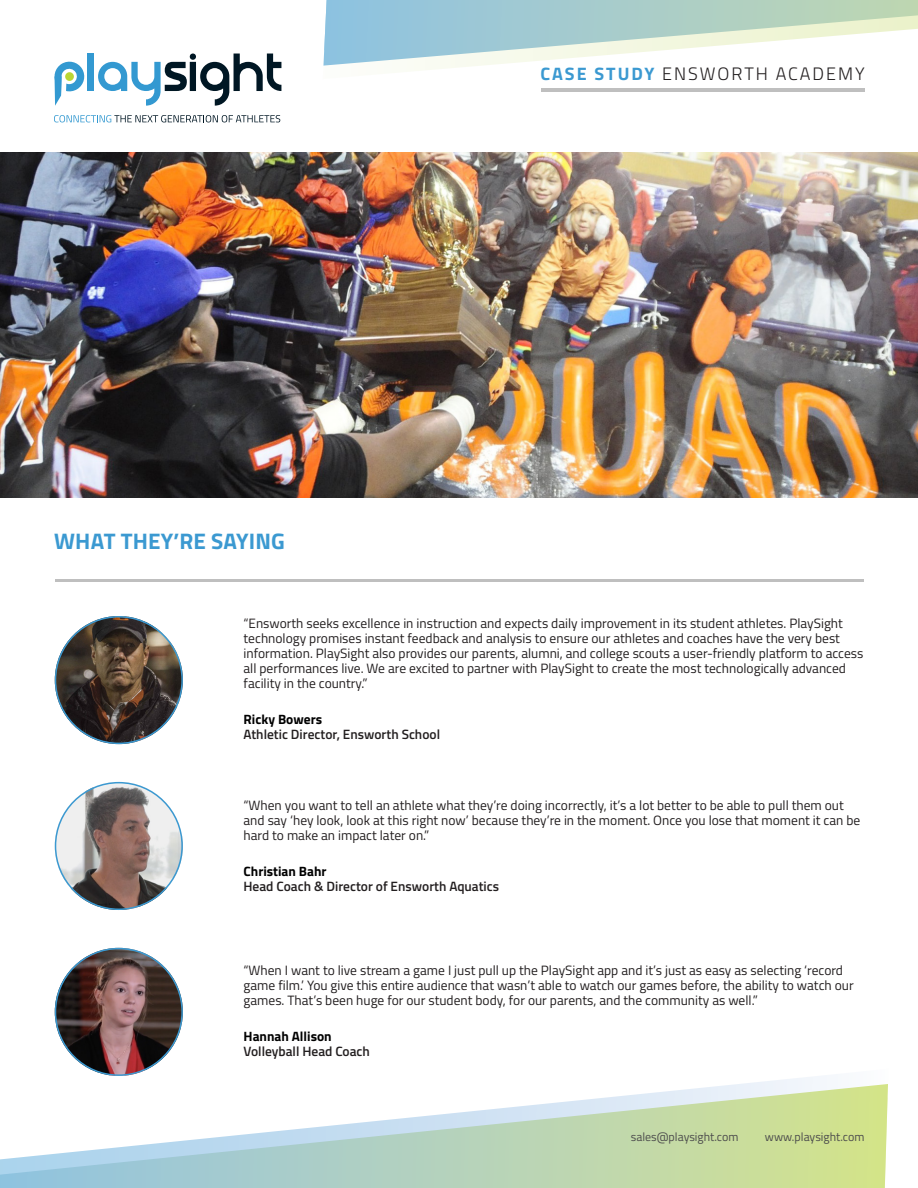
<style>
.page{position:relative;width:918px;height:1188px;background:#fff}
.page>*{position:absolute;margin:0;border:0;box-sizing:border-box;transform-origin:0 0}
.t1{font:700 22.5px "Titillium";letter-spacing:.01em;color:#3b99d1}
.t2{font:300 18px "Titillium";letter-spacing:.11em;color:#231f20}
.t3{font:13.5px/15px "Titillium";color:#231f20}
.t4{font:600 13.5px "Titillium";color:#231f20}
.t5{font:700 13.5px "Titillium";color:#000}
.t6{font:12px "Titillium";color:#4d4d4d}
.s1{font-weight:700;color:#3b99d1}
</style>
<div class="page">
<svg style="left:323px;top:0;width:595px;height:66px"></svg>
<hr style="left:541px;top:88px;width:324px;height:4px;background:#bfbfbf">
<div style="left:88px;top:54px;width:6px;height:37px;background:#3399d1"></div>
<svg style="left:98px;top:54px;width:183px;height:52px"></svg>
<svg style="left:54px;top:61px;width:31px;height:45px"></svg>
<svg style="left:54px;top:115px;width:226px;height:7px"></svg>
<div style="left:65px;top:72px;width:9px;height:9px;background:#bad633;border-radius:50%"></div>
<svg style="left:0;top:1084px;width:888px;height:104px"></svg>
<img style="left:55px;top:616px;width:128px;height:128px;border-radius:64px">
<img style="left:55px;top:782px;width:128px;height:128px;border-radius:64px">
<img style="left:55px;top:948px;width:128px;height:128px;border-radius:64px">
<img style="left:0;top:152px;width:918px;height:346px">
<hr style="left:55px;top:579px;width:809px;height:3px;background:#bfbfbf">
<h1 class="t1" style="left:54px;top:524px;width:232px">WHAT THEY’RE SAYING</h1>
<h2 class="t2" style="left:541px;top:60px;width:326px"><span class="s1">CASE STUDY</span> ENSWORTH ACADEMY</h2>
<p class="t3" style="left:244px;top:615px;width:621px">“Ensworth seeks excellence in instruction and expects daily improvement in its student athletes. PlaySight technology promises instant feedback and analysis to ensure our athletes and coaches have the very best information. PlaySight also provides our parents, alumni, and college scouts a user-friendly platform to access all performances live. We are excited to partner with PlaySight to create the most technologically advanced facility in the country.”</p>
<p class="t5" style="left:244px;top:709px;width:80px">Ricky Bowers</p>
<p class="t4" style="left:244px;top:724px;width:198px">Athletic Director, Ensworth School</p>
<p class="t3" style="left:244px;top:797px;width:618px">“When you want to tell an athlete what they’re doing incorrectly, it’s a lot better to be able to pull them out and say ‘hey look, look at this right now’ because they’re in the moment. Once you lose that moment it can be hard to make an impact later on.”</p>
<p class="t5" style="left:244px;top:861px;width:85px">Christian Bahr</p>
<p class="t4" style="left:244px;top:876px;width:257px">Head Coach &amp; Director of Ensworth Aquatics</p>
<p class="t3" style="left:244px;top:962px;width:612px">“When I want to live stream a game I just pull up the PlaySight app and it’s just as easy as selecting ‘record game film.’ You give this entire audience that wasn’t able to watch our games before, the ability to watch our games. That’s been huge for our student body, for our parents, and the community as well.”</p>
<p class="t5" style="left:244px;top:1026px;width:90px">Hannah Allison</p>
<p class="t4" style="left:244px;top:1041px;width:128px">Volleyball Head Coach</p>
<p class="t6" style="left:631px;top:1128px;width:109px">sales@playsight.com</p>
<p class="t6" style="left:765px;top:1128px;width:101px">www.playsight.com</p>
</div>
